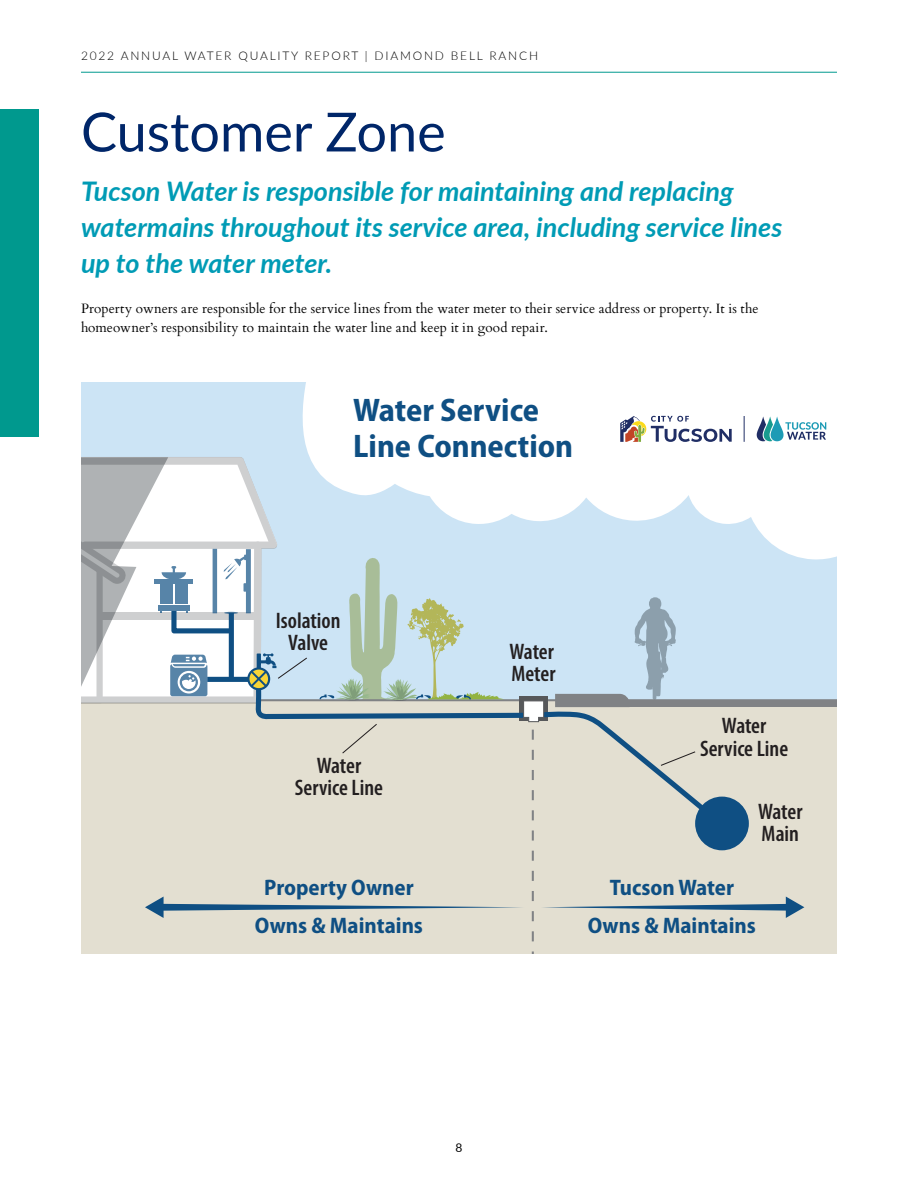
<style>
.page{position:relative;width:918px;height:1188px;background:#fff}
.page>*{position:absolute;margin:0;border:0;box-sizing:border-box;transform-origin:0 0}
.Heading_1{font:54px "Lato";color:#002669}
.t1{font:700 semi-condensed 32.7px/35.8px "Myriad Pro";color:#0f4f83}
.Heading_2{font:italic 700 27px/36px "Lato";color:#009bb5}
.t2{font:600 condensed 22.5px/22.5px "Myriad Pro";color:#231f20;text-align:center}
.t3{font:700 semi-condensed 22.5px/38px "Myriad Pro";color:#0f4f83;text-align:center}
.Body_Text{font:13.5px/19.5px "Cardo";letter-spacing:.005em;color:#000}
.t4{font:300 12px "Lato";letter-spacing:.15em;color:#000}
.t5{font:12px "Lato";color:#000}
</style>
<div class="page">
<hr style="left:81px;top:72px;width:756px;height:1px;background:#00998e">
<div style="left:0;top:109px;width:39px;height:328px;background:#00998e"></div>
<div style="left:81px;top:382px;width:756px;height:318px;background:#cce4f5"></div>
<div style="left:804px;top:699px;width:33px;height:255px;background:#e3dfd1"></div>
<div style="left:302px;top:382px;width:535px;height:178px;background:#fff"></div>
<div style="left:626px;top:700px;width:211px;height:7px;background:#808285"></div>
<svg style="left:620px;top:415px;width:112px;height:27px;background:#c4c2c7"></svg>
<svg style="left:744px;top:416px;width:1px;height:26px"></svg>
<svg style="left:756px;top:416px;width:70px;height:25px;background:#a4c6d3"></svg>
<svg style="left:81px;top:457px;width:723px;height:497px"></svg>
<p class="t4" style="left:81px;top:47px;width:459px">2022 ANNUAL WATER QUALITY REPORT | DIAMOND BELL RANCH</p>
<p class="Heading_1" style="left:81px;top:93px;width:366px">Customer Zone</p>
<p class="Heading_2" style="left:81px;top:172px;width:703px">Tucson Water is responsible for maintaining and replacing watermains throughout its service area, including service lines up to the water meter.</p>
<p class="Body_Text" style="left:81px;top:298px;width:679px">Property owners are responsible for the service lines from the water meter to their service address or property. It is the homeowner’s responsibility to maintain the water line and keep it in good repair.</p>
<p class="t1" style="left:353px;top:393px;width:222px">Water Service<br>Line Connection</p>
<p class="t2" style="left:276px;top:609px;width:66px">Isolation<br>Valve</p>
<p class="t2" style="left:510px;top:640px;width:48px;text-align:left">Water<br>Meter</p>
<p class="t2" style="left:295px;top:754px;width:90px">Water<br>Service Line</p>
<p class="t2" style="left:700px;top:714px;width:90px">Water<br>Service Line</p>
<p class="t2" style="left:758px;top:799px;width:46px;text-align:left">Water<br>Main</p>
<p class="t3" style="left:255px;top:869px;width:170px">Property Owner<br>Owns &amp; Maintains</p>
<p class="t3" style="left:588px;top:869px;width:170px">Tucson Water<br>Owns &amp; Maintains</p>
<p class="t5" style="left:456px;top:1139px;width:8px">8</p>
</div>
